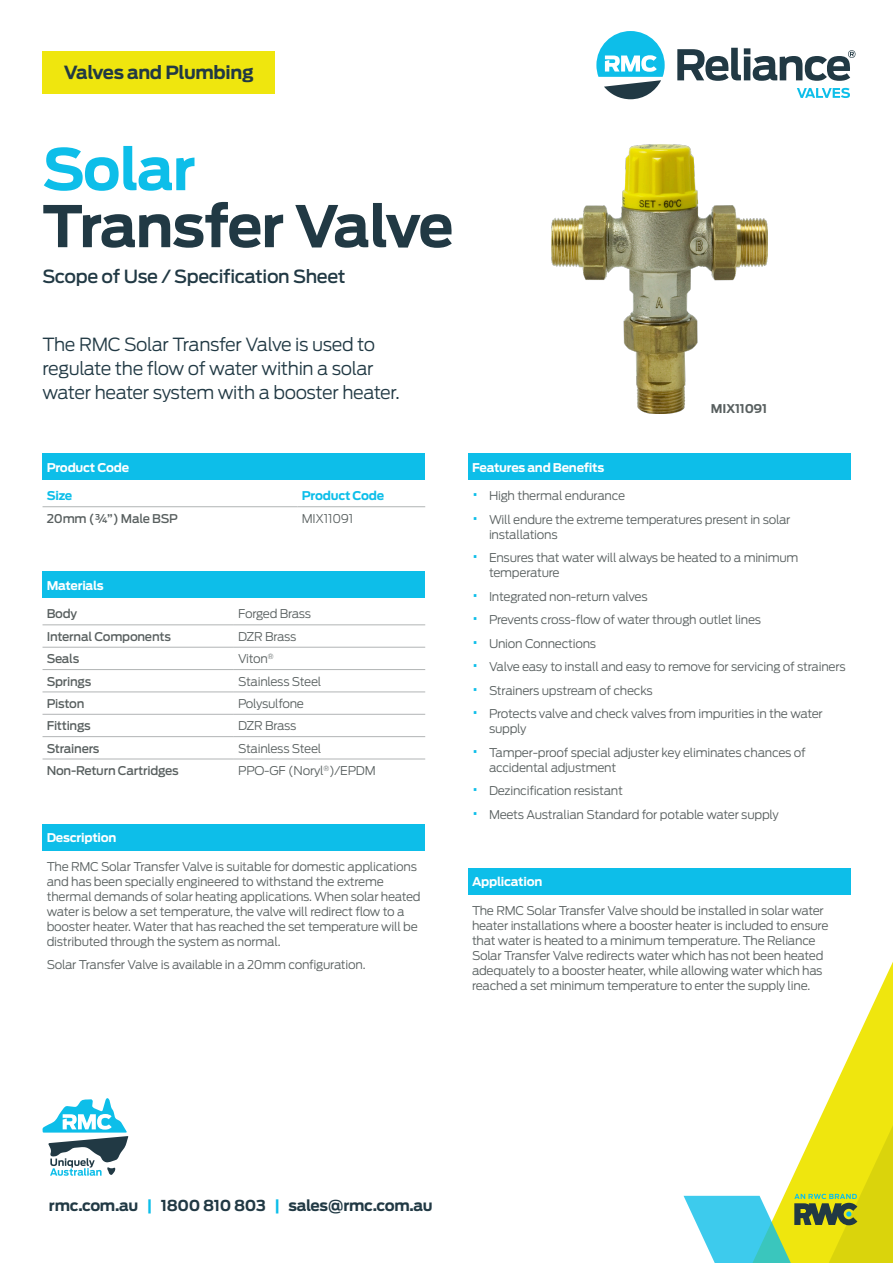
<style>
.page{position:relative;width:893px;height:1263px;background:#fff}
.page>*{position:absolute;margin:0;border:0;box-sizing:border-box;transform-origin:0 0}
.H1_-_Dark_Blue{font:700 57px "Antenna";letter-spacing:-.035em;color:#213944}
.H1_-_Blue{font:700 57px "Antenna";letter-spacing:-.025em;color:#0dbee9}
.Description_Blurb{font:300 18px/24px "Antenna";letter-spacing:-.025em;color:#213944}
.Scope_of_Use{font:500 18px "Antenna";letter-spacing:-.02em;color:#213944}
.t1{font:700 18px "Antenna";letter-spacing:-.02em;color:#213944}
.t2{font:700 15px "Antenna";letter-spacing:-.02em;color:#213944}
.Table_Body_-_Paragra{font:300 12px/15px "Antenna";letter-spacing:-.02em;color:#585f5f}
.Table_Body_-_Standar{font:300 12px "Antenna";letter-spacing:-.02em;color:#585f5f}
.Table_Body_-_Bold{font:500 12px "Antenna";letter-spacing:-.02em;color:#585f5f}
.Table_Heading{font:700 12px "Antenna";letter-spacing:-.02em;color:#fff}
.Table_Subheading{font:700 12px "Antenna";letter-spacing:-.02em;color:#0dbee9}
.Product_Code_Text{font:700 12px "Antenna";letter-spacing:-.02em;color:#585f5f}
.s1{font-size:18px;color:#0dbee9}
.s2{color:#0dbee9}
</style>
<div class="page">
<svg style="left:838px;top:962px;width:55px;height:117px"></svg>
<svg style="left:684px;top:1079px;width:209px;height:184px"></svg>
<svg style="left:677px;top:48px;width:178px;height:33px"></svg>
<svg style="left:797px;top:88px;width:53px;height:10px"></svg>
<svg style="left:596px;top:31px;width:69px;height:68px"></svg>
<svg style="left:42px;top:1098px;width:86px;height:78px"></svg>
<div style="left:43px;top:51px;width:232px;height:42px;background:#efe60e"></div>
<div style="left:43px;top:572px;width:382px;height:26px;background:#0dbee9"></div>
<hr style="left:43px;top:669px;width:191px;height:1px;background:#b1b4b5">
<hr style="left:234px;top:669px;width:191px;height:1px;background:#b1b4b5">
<hr style="left:43px;top:692px;width:191px;height:1px;background:#b1b4b5">
<hr style="left:234px;top:692px;width:191px;height:1px;background:#b1b4b5">
<hr style="left:43px;top:714px;width:191px;height:1px;background:#b1b4b5">
<hr style="left:234px;top:714px;width:191px;height:1px;background:#b1b4b5">
<hr style="left:43px;top:736px;width:191px;height:1px;background:#b1b4b5">
<hr style="left:234px;top:736px;width:191px;height:1px;background:#b1b4b5">
<hr style="left:43px;top:647px;width:191px;height:1px;background:#b1b4b5">
<hr style="left:234px;top:647px;width:191px;height:1px;background:#b1b4b5">
<hr style="left:43px;top:625px;width:191px;height:1px;background:#b1b4b5">
<hr style="left:234px;top:625px;width:191px;height:1px;background:#b1b4b5">
<hr style="left:43px;top:759px;width:191px;height:1px;background:#b1b4b5">
<hr style="left:234px;top:759px;width:191px;height:1px;background:#b1b4b5">
<div style="left:468px;top:453px;width:382px;height:27px;background:#0dbee9"></div>
<img style="left:551px;top:145px;width:216px;height:268px">
<div style="left:43px;top:453px;width:382px;height:27px;background:#0dbee9"></div>
<hr style="left:43px;top:506px;width:255px;height:1px;background:#b1b4b5">
<hr style="left:298px;top:506px;width:127px;height:1px;background:#b1b4b5">
<div style="left:43px;top:824px;width:382px;height:26px;background:#0dbee9"></div>
<div style="left:468px;top:868px;width:382px;height:26px;background:#0dbee9"></div>
<h2 class="t1" style="left:64px;top:62px;width:191px">Valves and Plumbing</h2>
<p class="H1_-_Blue" style="left:43px;top:135px;width:155px">Solar</p>
<p class="H1_-_Dark_Blue" style="left:43px;top:192px;width:413px">Transfer Valve</p>
<p class="Scope_of_Use" style="left:43px;top:266px;width:305px">Scope of Use / Specification Sheet</p>
<p class="Description_Blurb" style="left:43px;top:333px;width:359px">The RMC Solar Transfer Valve is used to regulate the flow of water within a solar water heater system with a booster heater.</p>
<p class="Table_Heading" style="left:47px;top:460px;width:84px">Product Code</p>
<p class="Table_Subheading" style="left:47px;top:489px;width:27px">Size</p>
<p class="Table_Subheading" style="left:302px;top:489px;width:84px">Product Code</p>
<p class="Table_Body_-_Bold" style="left:47px;top:511px;width:133px">20mm (¾”) Male BSP</p>
<p class="Table_Body_-_Standar" style="left:302px;top:511px;width:53px">MIX11091</p>
<p class="Table_Heading" style="left:47px;top:578px;width:58px">Materials</p>
<p class="Table_Body_-_Bold" style="left:47px;top:607px;width:32px">Body</p>
<p class="Table_Body_-_Standar" style="left:238px;top:607px;width:74px">Forged Brass</p>
<p class="Table_Body_-_Bold" style="left:47px;top:629px;width:126px">Internal Components</p>
<p class="Table_Body_-_Standar" style="left:238px;top:629px;width:60px">DZR Brass</p>
<p class="Table_Body_-_Bold" style="left:47px;top:652px;width:34px">Seals</p>
<p class="Table_Body_-_Standar" style="left:238px;top:652px;width:37px">Viton<sup>®</sup></p>
<p class="Table_Body_-_Bold" style="left:47px;top:674px;width:46px">Springs</p>
<p class="Table_Body_-_Standar" style="left:238px;top:674px;width:85px">Stainless Steel</p>
<p class="Table_Body_-_Bold" style="left:47px;top:696px;width:39px">Piston</p>
<p class="Table_Body_-_Standar" style="left:238px;top:696px;width:67px">Polysulfone</p>
<p class="Table_Body_-_Bold" style="left:47px;top:719px;width:46px">Fittings</p>
<p class="Table_Body_-_Standar" style="left:238px;top:719px;width:60px">DZR Brass</p>
<p class="Table_Body_-_Bold" style="left:47px;top:741px;width:54px">Strainers</p>
<p class="Table_Body_-_Standar" style="left:238px;top:741px;width:85px">Stainless Steel</p>
<p class="Table_Body_-_Bold" style="left:47px;top:763px;width:133px">Non-Return Cartridges</p>
<p class="Table_Body_-_Standar" style="left:238px;top:763px;width:139px">PPO-GF (Noryl<sup>®</sup>)/EPDM</p>
<p class="Table_Heading" style="left:47px;top:830px;width:71px">Description</p>
<p class="Table_Body_-_Paragra" style="left:47px;top:859px;width:375px">The RMC Solar Transfer Valve is suitable for domestic applications and has been specially engineered to withstand the extreme thermal demands of solar heating applications. When solar heated water is below a set temperature, the valve will redirect flow to a booster heater. Water that has reached the set temperature will be distributed through the system as normal.</p>
<p class="Table_Body_-_Paragra" style="left:47px;top:957px;width:320px">Solar Transfer Valve is available in a 20mm configuration.</p>
<p class="Product_Code_Text" style="left:711px;top:402px;width:58px">MIX11091</p>
<p class="Table_Heading" style="left:472px;top:460px;width:134px">Features and Benefits</p>
<p class="Table_Body_-_Paragra" style="left:472px;top:488px;width:155px"><span class="s1">•</span> High thermal endurance</p>
<p class="Table_Body_-_Paragra" style="left:489px;top:512px;width:303px;text-indent:-17px"><span class="s1">•</span> Will endure the extreme temperatures present in solar installations</p>
<p class="Table_Body_-_Paragra" style="left:489px;top:550px;width:311px;text-indent:-17px"><span class="s1">•</span> Ensures that water will always be heated to a minimum temperature</p>
<p class="Table_Body_-_Paragra" style="left:472px;top:589px;width:177px"><span class="s1">•</span> Integrated non-return valves</p>
<p class="Table_Body_-_Paragra" style="left:472px;top:612px;width:291px"><span class="s1">•</span> Prevents cross-flow of water through outlet lines</p>
<p class="Table_Body_-_Paragra" style="left:472px;top:636px;width:126px"><span class="s1">•</span> Union Connections</p>
<p class="Table_Body_-_Paragra" style="left:472px;top:660px;width:375px"><span class="s1">•</span> Valve easy to install and easy to remove for servicing of strainers</p>
<p class="Table_Body_-_Paragra" style="left:472px;top:683px;width:182px"><span class="s1">•</span> Strainers upstream of checks</p>
<p class="Table_Body_-_Paragra" style="left:489px;top:707px;width:335px;text-indent:-17px"><span class="s1">•</span> Protects valve and check valves from impurities in the water supply</p>
<p class="Table_Body_-_Paragra" style="left:489px;top:745px;width:318px;text-indent:-17px"><span class="s1">•</span> Tamper-proof special adjuster key eliminates chances of accidental adjustment</p>
<p class="Table_Body_-_Paragra" style="left:472px;top:784px;width:153px"><span class="s1">•</span> Dezincification resistant</p>
<p class="Table_Body_-_Paragra" style="left:472px;top:807px;width:308px"><span class="s1">•</span> Meets Australian Standard for potable water supply</p>
<p class="Table_Heading" style="left:472px;top:874px;width:72px">Application</p>
<p class="Table_Body_-_Paragra" style="left:472px;top:903px;width:358px">The RMC Solar Transfer Valve should be installed in solar water heater installations where a booster heater is included to ensure that water is heated to a minimum temperature. The Reliance Solar Transfer Valve redirects water which has not been heated adequately to a booster heater, while allowing water which has reached a set minimum temperature to enter the supply line.</p>
<p class="t2" style="left:49px;top:1197px;width:385px">rmc.com.au <span class="s2">|</span> 1800 810 803 <span class="s2">|</span> sales@rmc.com.au</p>
</div>
